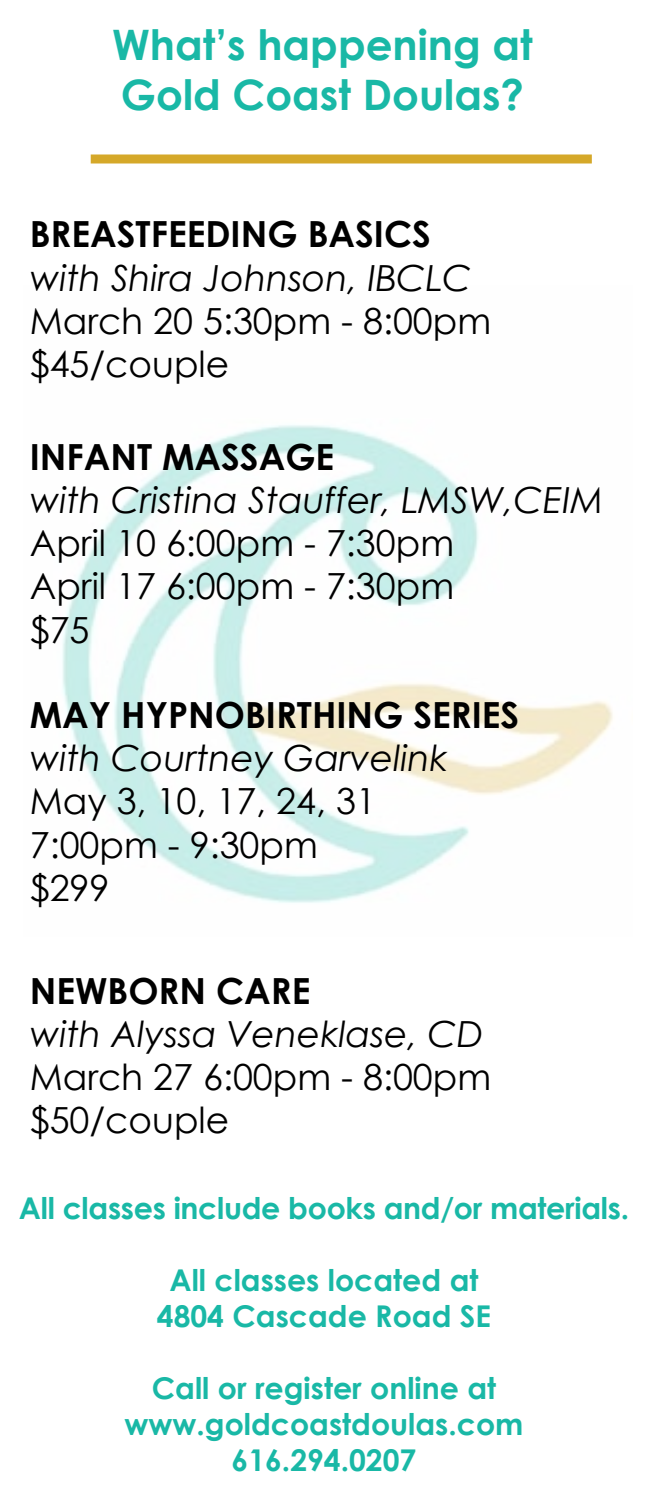
<style>
.page{position:relative;width:648px;height:1512px;background:#fff}
.page>*{position:absolute;margin:0;border:0;box-sizing:border-box;transform-origin:0 0}
.t1{font:700 42px/50.4px "Century Gothic";color:#19b8a6}
.t2{font:36px/43.2px "Century Gothic";color:#000}
.t3{font:italic 36px "Century Gothic";color:#000}
.t4{font:700 36px "Century Gothic";color:#000}
.t5{font:700 30px/36px "Century Gothic";color:#19b8a6;text-align:center}
</style>
<div class="page">
<img style="left:62px;top:425px;width:551px;height:478px">
<div style="left:91px;top:154px;width:501px;height:10px;background:#d5a829"></div>
<p class="t1" style="left:112px;top:18px;width:422px">What’s happening at<br>Gold Coast Doulas?</p>
<p class="t4" style="left:30px;top:212px;width:403px">BREASTFEEDING BASICS</p>
<p class="t3" style="left:30px;top:256px;width:444px">with Shira Johnson, IBCLC</p>
<p class="t2" style="left:30px;top:299px;width:463px">March 20 5:30pm - 8:00pm $45/couple</p>
<p class="t4" style="left:30px;top:434px;width:306px">INFANT MASSAGE</p>
<p class="t3" style="left:30px;top:478px;width:575px">with Cristina Stauffer, LMSW,CEIM</p>
<p class="t2" style="left:30px;top:521px;width:426px;text-align:justify">April 10 6:00pm - 7:30pm April 17 6:00pm - 7:30pm $75</p>
<p class="t4" style="left:30px;top:692px;width:491px">MAY HYPNOBIRTHING SERIES</p>
<p class="t3" style="left:30px;top:736px;width:420px">with Courtney Garvelink</p>
<p class="t2" style="left:30px;top:779px;width:348px">May 3, 10, 17, 24, 31<br>7:00pm - 9:30pm $299</p>
<p class="t4" style="left:30px;top:968px;width:282px">NEWBORN CARE</p>
<p class="t3" style="left:30px;top:1012px;width:456px">with Alyssa Veneklase, CD</p>
<p class="t2" style="left:30px;top:1055px;width:463px">March 27 6:00pm - 8:00pm $50/couple</p>
<p class="t5" style="left:19px;top:1190px;width:612px">All classes include books and/or materials.</p>
<p class="t5" style="left:157px;top:1262px;width:336px">All classes located at<br>4804 Cascade Road SE</p>
<p class="t5" style="left:124px;top:1370px;width:401px">Call or register online at www.goldcoastdoulas.com<br>616.294.0207</p>
</div>
